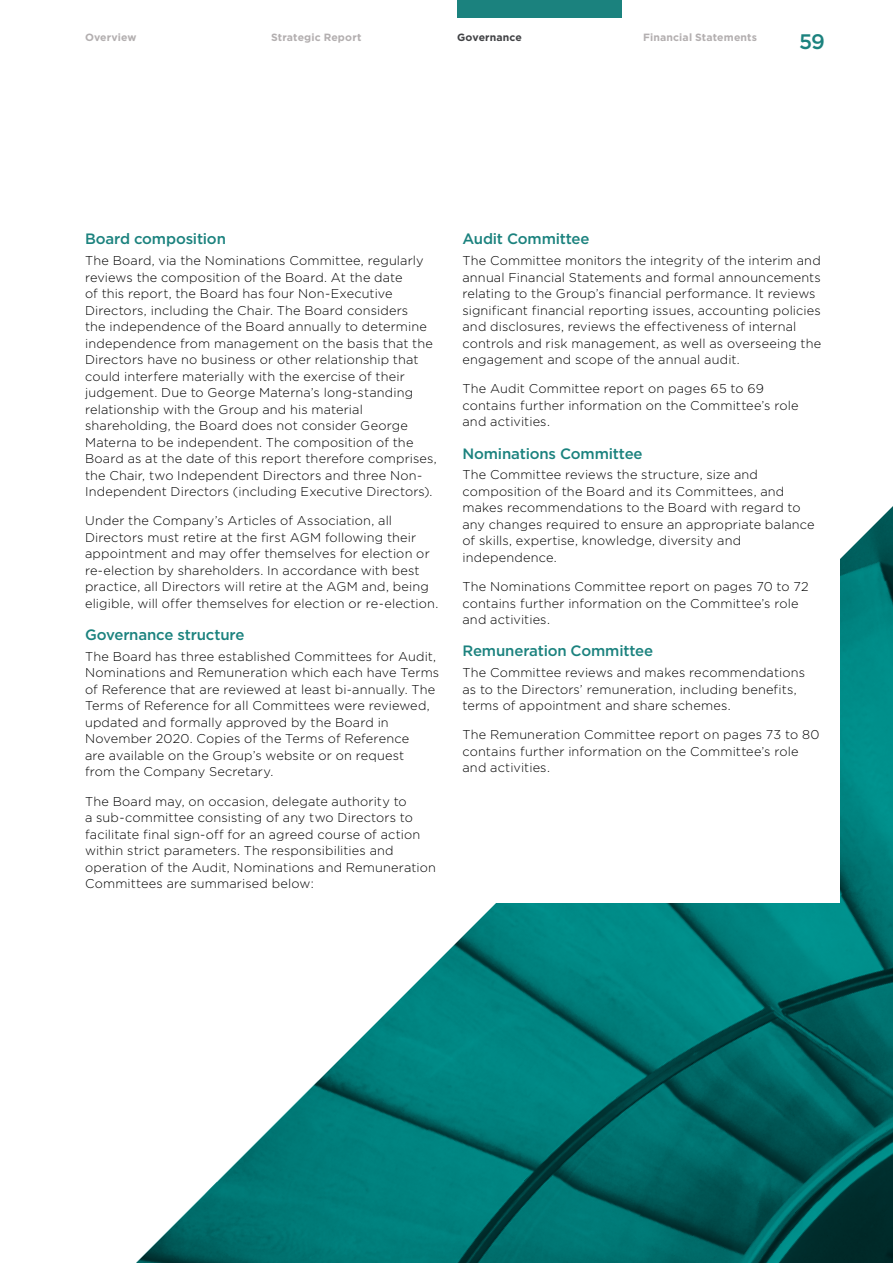
<style>
.page{position:relative;width:893px;height:1263px;background:#fff}
.page>*{position:absolute;margin:0;border:0;box-sizing:border-box;transform-origin:0 0}
.t1{font:500 21px "Gotham";color:#1b827e}
.t2{font:500 15px "Gotham";letter-spacing:-.01em;color:#1b827e}
.t3{font:300 12.75px/16.5px "Gotham";letter-spacing:.015em;color:#000}
.t4{font:700 10.5px "Gotham";letter-spacing:.015em;color:#b3afb0}
.t5{font:700 10.5px "Gotham";letter-spacing:.015em;color:#414245}
</style>
<div class="page">
<img style="left:136px;top:1194px;width:144px;height:69px">
<img style="left:204px;top:506px;width:689px;height:688px">
<img style="left:280px;top:711px;width:613px;height:552px">
<img style="left:356px;top:780px;width:537px;height:483px">
<img style="left:433px;top:849px;width:460px;height:414px">
<img style="left:510px;top:918px;width:383px;height:345px">
<img style="left:587px;top:987px;width:306px;height:276px">
<img style="left:663px;top:1056px;width:230px;height:207px">
<img style="left:739px;top:1124px;width:154px;height:139px">
<div style="left:817px;top:1194px;width:76px;height:69px;background:#002a29"></div>
<svg style="left:886px;top:573px;width:7px;height:13px"></svg>
<div style="left:72px;top:217px;width:768px;height:686px;background:#fff"></div>
<div style="left:457px;top:0;width:165px;height:17px;background:#1b827e"></div>
<p class="t4" style="left:85px;top:31px;width:53px">Overview</p>
<p class="t4" style="left:271px;top:31px;width:92px">Strategic Report</p>
<p class="t5" style="left:457px;top:31px;width:66px">Governance</p>
<p class="t4" style="left:643px;top:31px;width:115px">Financial Statements</p>
<h1 class="t1" style="left:799px;top:28px;width:27px">59</h1>
<p class="t2" style="left:85px;top:229px;width:142px">Board composition</p>
<p class="t3" style="left:85px;top:252px;width:353px">The Board, via the Nominations Committee, regularly reviews the composition of the Board. At the date<br>of this report, the Board has four Non-Executive Directors, including the Chair. The Board considers<br>the independence of the Board annually to determine independence from management on the basis that the Directors have no business or other relationship that could interfere materially with the exercise of their judgement. Due to George Materna’s long-standing relationship with the Group and his material shareholding, the Board does not consider George Materna to be independent. The composition of the Board as at the date of this report therefore comprises, the Chair, two Independent Directors and three Non-Independent Directors (including Executive Directors).</p>
<p class="t3" style="left:85px;top:512px;width:355px">Under the Company’s Articles of Association, all Directors must retire at the first AGM following their appointment and may offer themselves for election or re-election by shareholders. In accordance with best practice, all Directors will retire at the AGM and, being eligible, will offer themselves for election or re-election.</p>
<p class="t2" style="left:85px;top:625px;width:161px">Governance structure</p>
<p class="t3" style="left:85px;top:648px;width:356px">The Board has three established Committees for Audit, Nominations and Remuneration which each have Terms of Reference that are reviewed at least bi-annually. The Terms of Reference for all Committees were reviewed, updated and formally approved by the Board in November 2020. Copies of the Terms of Reference<br>are available on the Group’s website or on request<br>from the Company Secretary.</p>
<p class="t3" style="left:85px;top:793px;width:353px">The Board may, on occasion, delegate authority to<br>a sub-committee consisting of any two Directors to facilitate final sign-off for an agreed course of action within strict parameters. The responsibilities and operation of the Audit, Nominations and Remuneration Committees are summarised below:</p>
<p class="t2" style="left:462px;top:229px;width:129px">Audit Committee</p>
<p class="t3" style="left:462px;top:252px;width:360px">The Committee monitors the integrity of the interim and annual Financial Statements and formal announcements relating to the Group’s financial performance. It reviews significant financial reporting issues, accounting policies and disclosures, reviews the effectiveness of internal controls and risk management, as well as overseeing the engagement and scope of the annual audit.</p>
<p class="t3" style="left:462px;top:380px;width:338px">The Audit Committee report on pages 65 to 69 contains further information on the Committee’s role and activities.</p>
<p class="t2" style="left:462px;top:444px;width:182px">Nominations Committee</p>
<p class="t3" style="left:462px;top:466px;width:354px">The Committee reviews the structure, size and composition of the Board and its Committees, and makes recommendations to the Board with regard to any changes required to ensure an appropriate balance of skills, expertise, knowledge, diversity and independence.</p>
<p class="t3" style="left:462px;top:578px;width:348px">The Nominations Committee report on pages 70 to 72 contains further information on the Committee’s role and activities.</p>
<p class="t2" style="left:462px;top:641px;width:192px">Remuneration Committee</p>
<p class="t3" style="left:462px;top:664px;width:344px">The Committee reviews and makes recommendations as to the Directors’ remuneration, including benefits, terms of appointment and share schemes.</p>
<p class="t3" style="left:462px;top:726px;width:359px">The Remuneration Committee report on pages 73 to 80 contains further information on the Committee’s role and activities.</p>
</div>
